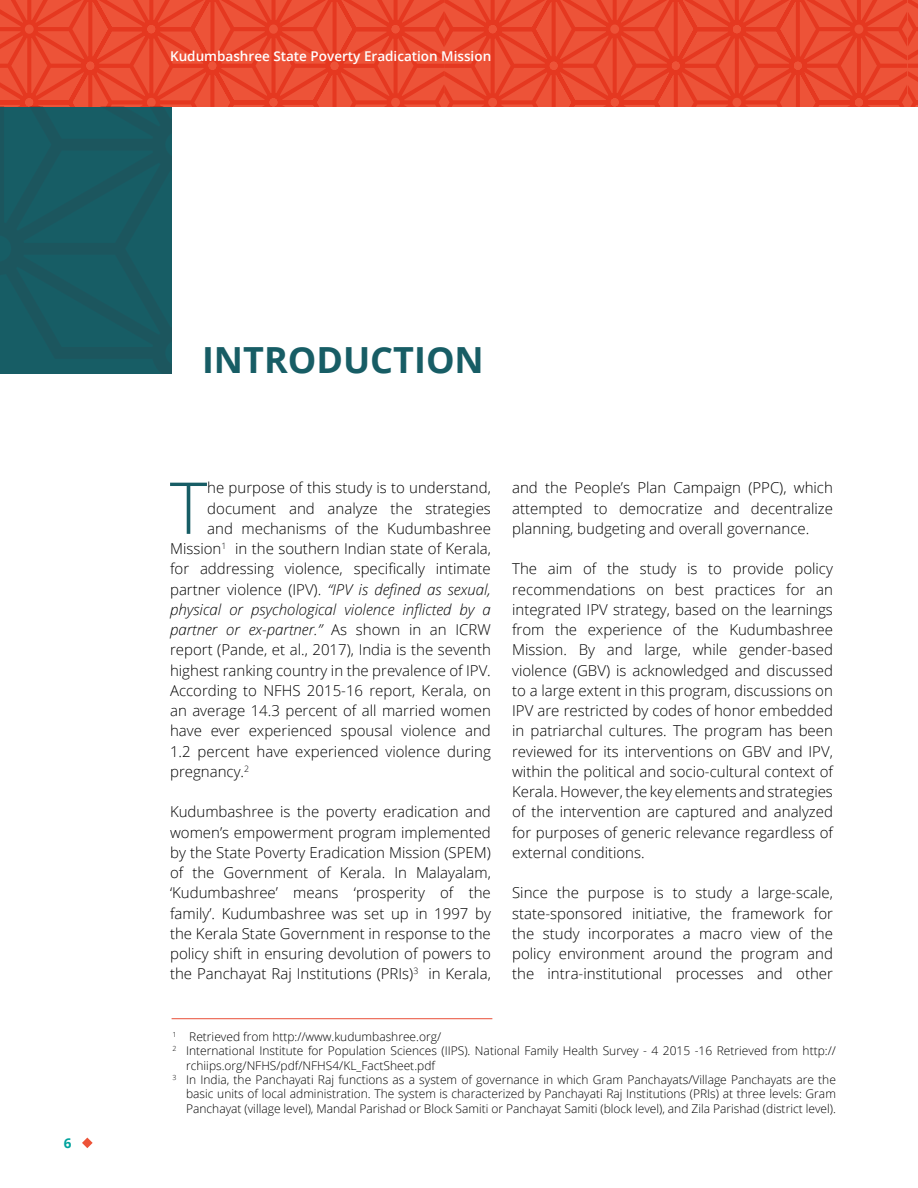
<style>
.page{position:relative;width:918px;height:1188px;background:#fff}
.page>*{position:absolute;margin:0;border:0;box-sizing:border-box;transform-origin:0 0}
.t1{font:300 71.7px "Open Sans";color:#175d65}
.t2{font:700 36px "Open Sans";color:#175d65}
.t3{font:300 15px/20.2px "Open Sans";color:#000;text-align:justify}
.t4{font:italic 300 15px "Open Sans";color:#000}
.t5{font:600 13.5px "Open Sans";color:#fff}
.t6{font:700 13.5px "Open Sans";color:#00a39d}
.t7{font:300 12px "Open Sans";color:#000}
.s1{font-style:normal}
</style>
<div class="page">
<svg style="left:0;top:0;width:918px;height:107px;background:#e9482e"></svg>
<svg style="left:82px;top:1138px;width:11px;height:10px"></svg>
<hr style="left:172px;top:1018px;width:320px;height:1px;background:#e94e37">
<div style="left:0;top:107px;width:172px;height:266px;background:#175d65"></div>
<p class="t5" style="left:170px;top:47px;width:323px">Kudumbashree State Poverty Eradication Mission</p>
<p class="t6" style="left:64px;top:1134px;width:9px">6</p>
<h2 class="t2" style="left:202px;top:335px;width:283px">INTRODUCTION</h2>
<h1 class="t1" style="left:170px;top:459px;width:39px">T</h1>
<p class="t3" style="left:207px;top:477px;width:285px">he purpose of this study is to understand,</p>
<p class="t3" style="left:207px;top:498px;width:285px">document and analyze the strategies</p>
<p class="t3" style="left:207px;top:518px;width:285px">and mechanisms of the Kudumbashree</p>
<p class="t3" style="left:170px;top:538px;width:322px">Mission<sup>1</sup> in the southern Indian state of Kerala,</p>
<p class="t3" style="left:170px;top:558px;width:322px">for addressing violence, specifically intimate</p>
<p class="t4" style="left:170px;top:579px;width:322px"><span class="s1">partner violence (IPV).</span> “IPV is defined as sexual,</p>
<p class="t4" style="left:170px;top:599px;width:322px">physical or psychological violence inflicted by a</p>
<p class="t4" style="left:170px;top:619px;width:322px">partner or ex-partner.” <span class="s1">As shown in an ICRW</span></p>
<p class="t3" style="left:170px;top:639px;width:322px">report (Pande, et al., 2017), India is the seventh</p>
<p class="t3" style="left:170px;top:660px;width:322px">highest ranking country in the prevalence of IPV.</p>
<p class="t3" style="left:170px;top:680px;width:322px">According to NFHS 2015-16 report, Kerala, on</p>
<p class="t3" style="left:170px;top:700px;width:322px">an average 14.3 percent of all married women</p>
<p class="t3" style="left:170px;top:720px;width:322px">have ever experienced spousal violence and</p>
<p class="t3" style="left:170px;top:741px;width:322px">1.2 percent have experienced violence during</p>
<p class="t3" style="left:170px;top:761px;width:81px">pregnancy.<sup>2</sup></p>
<p class="t3" style="left:170px;top:801px;width:322px">Kudumbashree is the poverty eradication and women’s empowerment program implemented by the State Poverty Eradication Mission (SPEM) of the Government of Kerala. In Malayalam, ‘Kudumbashree’ means ‘prosperity of the family’. Kudumbashree was set up in 1997 by the Kerala State Government in response to the policy shift in ensuring devolution of powers to the Panchayat Raj Institutions (PRIs)<sup>3</sup> in Kerala,</p>
<p class="t3" style="left:512px;top:477px;width:322px">and the People’s Plan Campaign (PPC), which attempted to democratize and decentralize planning, budgeting and overall governance.</p>
<p class="t3" style="left:512px;top:558px;width:322px">The aim of the study is to provide policy recommendations on best practices for an integrated IPV strategy, based on the learnings from the experience of the Kudumbashree Mission. By and large, while gender-based violence (GBV) is acknowledged and discussed to a large extent in this program, discussions on IPV are restricted by codes of honor embedded in patriarchal cultures. The program has been reviewed for its interventions on GBV and IPV, within the political and socio-cultural context of Kerala. However, the key elements and strategies of the intervention are captured and analyzed for purposes of generic relevance regardless of external conditions.</p>
<p class="t3" style="left:512px;top:882px;width:322px">Since the purpose is to study a large-scale, state-sponsored initiative, the framework for the study incorporates a macro view of the policy environment around the program and the intra-institutional processes and other</p>
<p class="t7" style="left:173px;top:1028px;width:270px"><sup>1</sup> Retrieved from http://www.kudumbashree.org/</p>
<p class="t7" style="left:173px;top:1043px;width:665px"><sup>2</sup> International Institute for Population Sciences (IIPS). National Family Health Survey - 4 2015 -16 Retrieved from http://</p>
<p class="t7" style="left:186px;top:1057px;width:250px">rchiips.org/NFHS/pdf/NFHS4/KL_FactSheet.pdf</p>
<p class="t7" style="left:173px;top:1071px;width:665px"><sup>3</sup> In India, the Panchayati Raj functions as a system of governance in which Gram Panchayats/Village Panchayats are the</p>
<p class="t7" style="left:186px;top:1086px;width:651px">basic units of local administration. The system is characterized by Panchayati Raj Institutions (PRIs) at three levels: Gram</p>
<p class="t7" style="left:186px;top:1100px;width:651px">Panchayat (village level), Mandal Parishad or Block Samiti or Panchayat Samiti (block level), and Zila Parishad (district level).</p>
</div>
